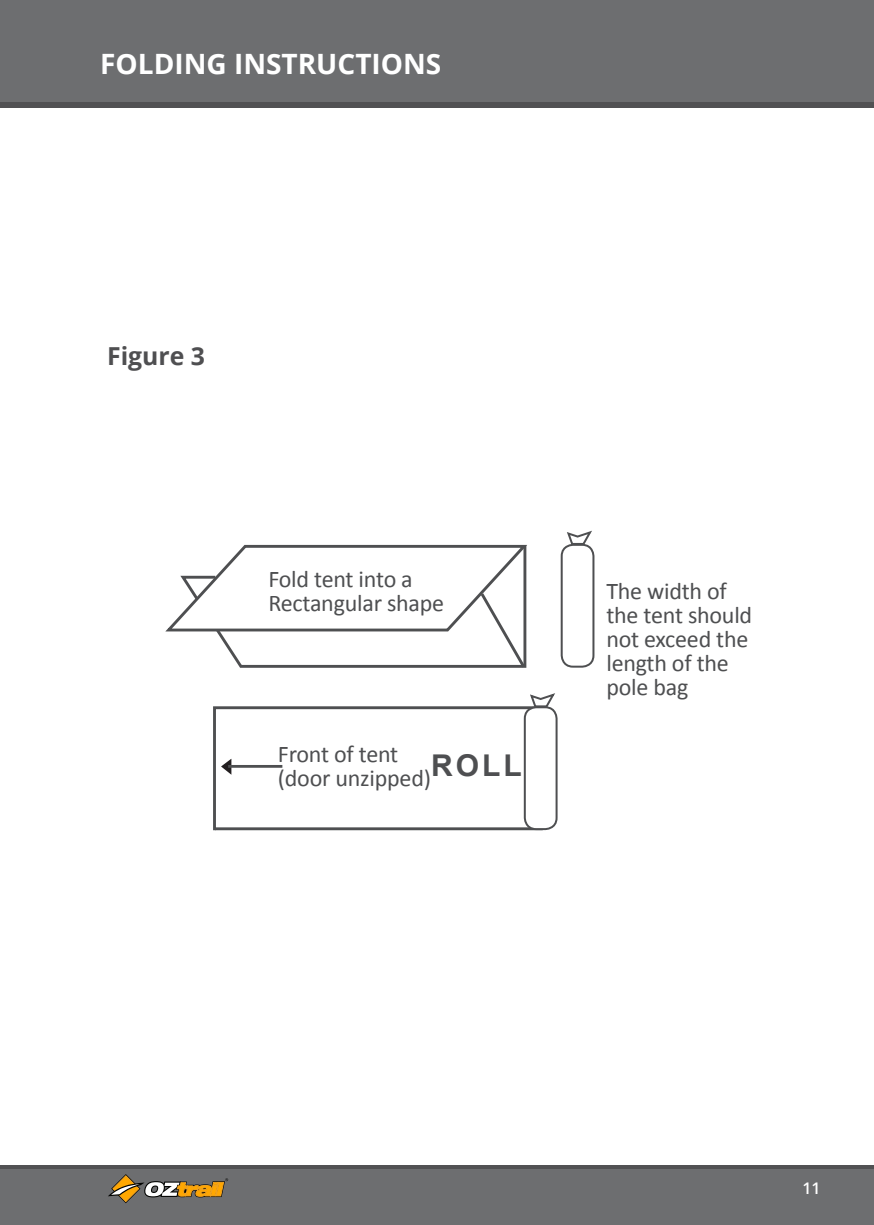
<style>
.page{position:relative;width:874px;height:1225px;background:#fff}
.page>*{position:absolute;margin:0;border:0;box-sizing:border-box;transform-origin:0 0}
.t1{font:700 30px "Arial";color:#4e4f51}
.t2{font:700 28px "Open Sans";color:#fff}
.t3{font:700 24.8px "Open Sans";color:#4f4f51}
.t4{font:24px/24px "Calibri";letter-spacing:-.01em;color:#4e4f51}
.t5{font:600 16px "Open Sans";color:#fff}
</style>
<div class="page">
<div style="left:0;top:1165px;width:873px;height:60px;background:#6d6e70"></div>
<hr style="left:0;top:1165px;width:873px;height:4px;background:#515153">
<div style="left:0;top:0;width:873px;height:108px;background:#6d6e70"></div>
<div style="left:0;top:102px;width:873px;height:6px;background:#515153"></div>
<svg style="left:108px;top:1174px;width:120px;height:29px"></svg>
<div style="left:560px;top:544px;width:34px;height:123px;border:2px solid #4e4f51;border-radius:11px"></div>
<svg style="left:566px;top:530px;width:26px;height:16px"></svg>
<svg style="left:165px;top:544px;width:362px;height:124px"></svg>
<svg style="left:213px;top:693px;width:344px;height:138px"></svg>
<p class="t2" style="left:100px;top:44px;width:342px">FOLDING INSTRUCTIONS</p>
<p class="t3" style="left:107px;top:338px;width:99px">Figure 3</p>
<p class="t4" style="left:268px;top:567px;width:177px">Fold tent into a<br>Rectangular shape</p>
<p class="t4" style="left:278px;top:742px;width:154px">Front of tent (door unzipped)</p>
<p class="t1" style="left:431px;top:746px;width:92px">ROLL</p>
<p class="t4" style="left:606px;top:579px;width:147px">The width of the tent should not exceed the length of the pole bag</p>
<p class="t5" style="left:802px;top:1177px;width:20px">11</p>
</div>
